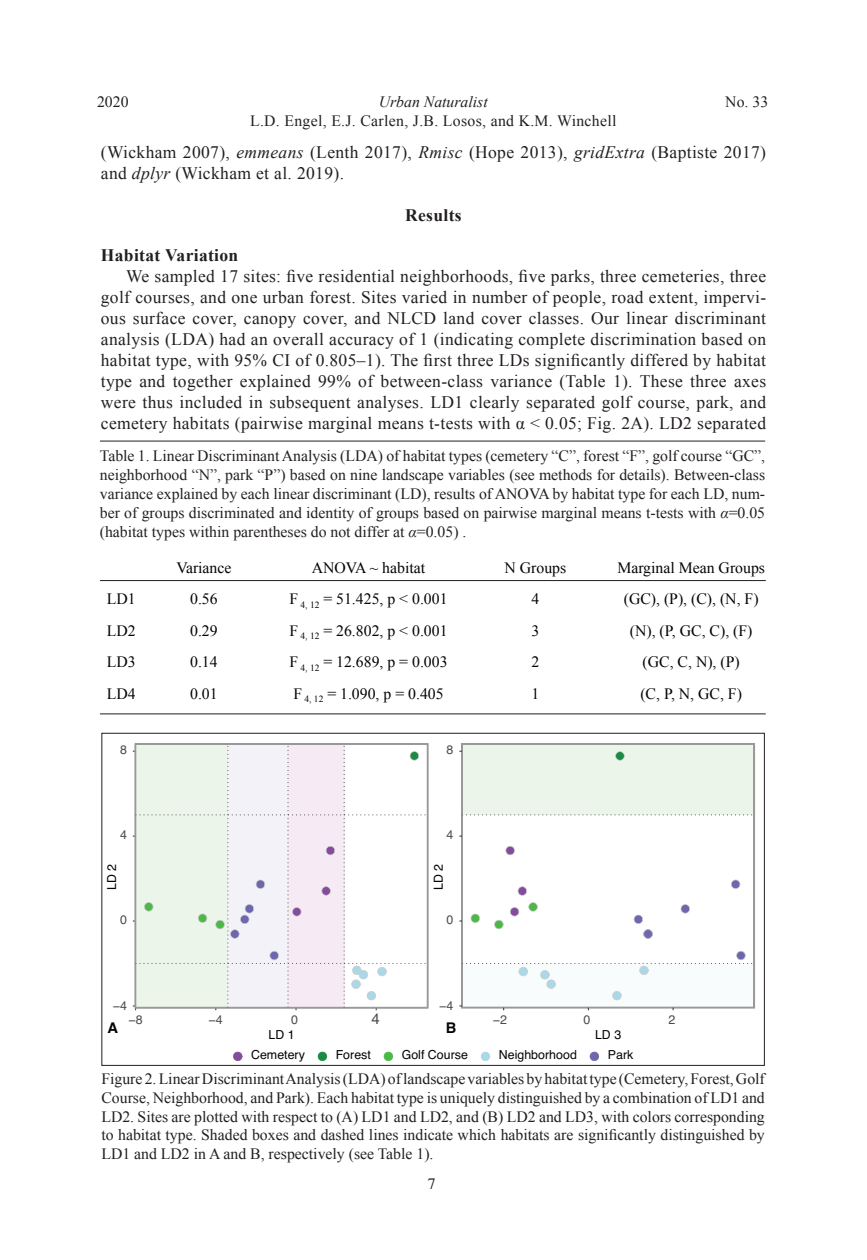
<style>
.page{position:relative;width:867px;height:1260px;background:#fff}
.page>*{position:absolute;margin:0;border:0;box-sizing:border-box;transform-origin:0 0}
.t1{font:17.5px/21px "Times New Roman";letter-spacing:.02em;color:#231f20}
.t2{font:700 17.5px "Times New Roman";letter-spacing:.02em;color:#231f20}
.t3{font:15.75px/18.9px "Times New Roman";color:#231f20;text-align:justify}
.t4{font:15.75px "Times New Roman";color:#040503}
.t5{font:15.75px "Times New Roman";letter-spacing:.02em;color:#231f20}
.t6{font:italic 15.75px "Times New Roman";color:#231f20}
.t7{font:15.75px "Times";color:#231f20}
.t8{font:14.88px "Helvetica";color:#4c4c4c}
.t9{font:700 14.7px "Helvetica";color:#040503}
.t10{font:12.42px "Helvetica";color:#040503}
.t11{font:12.42px "Helvetica";color:#4c4c4c}
.s1{font-style:italic}
</style>
<div class="page">
<hr style="left:100px;top:441px;width:665px;height:1px;background:#231f20">
<hr style="left:100px;top:580px;width:665px;height:1px;background:#231f20">
<hr style="left:100px;top:714px;width:665px;height:1px;background:#231f20">
<svg style="left:461px;top:743px;width:293px;height:266px"></svg>
<svg style="left:233px;top:1052px;width:9px;height:9px"></svg>
<svg style="left:317px;top:1052px;width:10px;height:9px"></svg>
<svg style="left:383px;top:1052px;width:10px;height:9px"></svg>
<svg style="left:480px;top:1052px;width:10px;height:9px"></svg>
<svg style="left:589px;top:1052px;width:10px;height:9px"></svg>
<svg style="left:509px;top:907px;width:10px;height:9px"></svg>
<svg style="left:517px;top:886px;width:10px;height:10px"></svg>
<svg style="left:633px;top:915px;width:19px;height:24px"></svg>
<svg style="left:470px;top:914px;width:10px;height:9px"></svg>
<svg style="left:680px;top:904px;width:9px;height:10px"></svg>
<svg style="left:528px;top:902px;width:9px;height:10px"></svg>
<svg style="left:494px;top:920px;width:9px;height:9px"></svg>
<svg style="left:505px;top:846px;width:9px;height:9px"></svg>
<svg style="left:615px;top:751px;width:9px;height:10px"></svg>
<svg style="left:730px;top:880px;width:10px;height:9px"></svg>
<svg style="left:134px;top:743px;width:294px;height:266px"></svg>
<svg style="left:135px;top:746px;width:290px;height:262px"></svg>
<svg style="left:459px;top:951px;width:292px;height:59px"></svg>
<svg style="left:462px;top:814px;width:289px;height:1px"></svg>
<p class="t6" style="left:378px;top:91px;width:110px">Urban Naturalist</p>
<p class="t5" style="left:250px;top:110px;width:368px">L.D. Engel, E.J. Carlen, J.B. Losos, and K.M. Winchell</p>
<p class="t3" style="left:97px;top:92px;width:33px">2020</p>
<p class="t3" style="left:725px;top:92px;width:44px">No. 33</p>
<p class="t1" style="left:101px;top:142px;width:666px">(Wickham 2007), <span class="s1">emmeans</span> (Lenth 2017), <span class="s1">Rmisc</span> (Hope 2013), <span class="s1">gridExtra</span> (Baptiste 2017) and <span class="s1">dplyr</span> (Wickham et al. 2019).</p>
<p class="t2" style="left:405px;top:203px;width:58px">Results</p>
<p class="t2" style="left:101px;top:243px;width:139px">Habitat Variation</p>
<p class="t1" style="left:101px;top:265px;width:666px;text-align:justify;text-indent:25px">We sampled 17 sites: five residential neighborhoods, five parks, three cemeteries, three golf courses, and one urban forest. Sites varied in number of people, road extent, impervi&shy;ous surface cover, canopy cover, and NLCD land cover classes. Our linear discriminant analysis (LDA) had an overall accuracy of 1 (indicating complete discrimination based on habitat type, with 95% CI of 0.805–1). The first three LDs significantly differed by habitat type and together explained 99% of between-class variance (Table 1). These three axes were thus included in subsequent analyses. LD1 clearly separated golf course, park, and cemetery habitats (pairwise marginal means t-tests with α &lt; 0.05; Fig. 2A). LD2 separated</p>
<p class="t3" style="left:100px;top:446px;width:666px">Table 1. Linear Discriminant Analysis (LDA) of habitat types (cemetery “C”, forest “F”, golf course “GC”, neighborhood “N”, park “P”) based on nine landscape variables (see methods for details). Between-class variance explained by each linear discriminant (LD), results of ANOVA by habitat type for each LD, num&shy;ber of groups discriminated and identity of groups based on pairwise marginal means t-tests with <span class="s1">α</span>=0.05 (habitat types within parentheses do not differ at <span class="s1">α</span>=0.05) .</p>
<p class="t4" style="left:176px;top:557px;width:57px">Variance</p>
<p class="t4" style="left:312px;top:557px;width:115px">ANOVA ~ habitat</p>
<p class="t4" style="left:504px;top:557px;width:63px">N Groups</p>
<p class="t4" style="left:617px;top:557px;width:149px">Marginal Mean Groups</p>
<p class="t4" style="left:107px;top:589px;width:30px">LD1</p>
<p class="t4" style="left:190px;top:589px;width:29px">0.56</p>
<p class="t4" style="left:289px;top:589px;width:160px">F <sub>4,</sub> <sub>12</sub> = 51.425, p &lt; 0.001</p>
<p class="t4" style="left:531px;top:589px;width:9px">4</p>
<p class="t4" style="left:623px;top:589px;width:136px">(GC), (P), (C), (N, F)</p>
<p class="t4" style="left:107px;top:620px;width:30px">LD2</p>
<p class="t4" style="left:190px;top:620px;width:29px">0.29</p>
<p class="t4" style="left:289px;top:620px;width:160px">F <sub>4,</sub> <sub>12</sub> = 26.802, p &lt; 0.001</p>
<p class="t4" style="left:531px;top:620px;width:9px">3</p>
<p class="t4" style="left:629px;top:620px;width:124px">(N), (P, GC, C), (F)</p>
<p class="t4" style="left:107px;top:652px;width:30px">LD3</p>
<p class="t4" style="left:190px;top:652px;width:29px">0.14</p>
<p class="t4" style="left:289px;top:652px;width:160px">F <sub>4,</sub> <sub>12</sub> = 12.689, p = 0.003</p>
<p class="t4" style="left:531px;top:652px;width:9px">2</p>
<p class="t4" style="left:642px;top:652px;width:99px">(GC, C, N), (P)</p>
<p class="t4" style="left:107px;top:683px;width:30px">LD4</p>
<p class="t4" style="left:190px;top:683px;width:29px">0.01</p>
<p class="t4" style="left:293px;top:683px;width:152px">F <sub>4,</sub> <sub>12</sub> = 1.090, p = 0.405</p>
<p class="t4" style="left:531px;top:683px;width:9px">1</p>
<p class="t4" style="left:640px;top:683px;width:103px">(C, P, N, GC, F)</p>
<p class="t11" style="left:120px;top:740px;width:8px">8</p>
<p class="t11" style="left:446px;top:740px;width:8px">8</p>
<p class="t11" style="left:120px;top:825px;width:8px">4</p>
<p class="t11" style="left:446px;top:825px;width:8px">4</p>
<p class="t10" style="left:102px;top:890px;width:28px;rotate:-90deg">LD 2</p>
<p class="t10" style="left:428px;top:890px;width:28px;rotate:-90deg">LD 2</p>
<p class="t11" style="left:120px;top:910px;width:8px">0</p>
<p class="t11" style="left:446px;top:910px;width:8px">0</p>
<p class="t11" style="left:113px;top:996px;width:16px">−4</p>
<p class="t11" style="left:439px;top:996px;width:16px">−4</p>
<p class="t11" style="left:128px;top:1010px;width:16px">−8</p>
<p class="t11" style="left:208px;top:1010px;width:16px">−4</p>
<p class="t11" style="left:291px;top:1010px;width:8px">0</p>
<p class="t8" style="left:371px;top:1008px;width:10px">4</p>
<p class="t10" style="left:268px;top:1025px;width:28px">LD 1</p>
<p class="t9" style="left:108px;top:1016px;width:12px">A</p>
<p class="t9" style="left:445px;top:1016px;width:12px">B</p>
<p class="t11" style="left:492px;top:1010px;width:16px">−2</p>
<p class="t11" style="left:583px;top:1010px;width:8px">0</p>
<p class="t11" style="left:668px;top:1010px;width:8px">2</p>
<p class="t10" style="left:594px;top:1025px;width:28px">LD 3</p>
<p class="t10" style="left:251px;top:1045px;width:55px">Cemetery</p>
<p class="t10" style="left:335px;top:1045px;width:37px">Forest</p>
<p class="t10" style="left:401px;top:1045px;width:68px">Golf Course</p>
<p class="t10" style="left:498px;top:1045px;width:80px">Neighborhood</p>
<p class="t10" style="left:607px;top:1045px;width:27px">Park</p>
<p class="t3" style="left:101px;top:1069px;width:664px">Figure 2. Linear Discriminant Analysis (LDA) of landscape variables by habitat type (Cemetery, Forest, Golf Course, Neighborhood, and Park). Each habitat type is uniquely distinguished by a combination of LD1 and LD2. Sites are plotted with respect to (A) LD1 and LD2, and (B) LD2 and LD3, with colors corresponding to habitat type. Shaded boxes and dashed lines indicate which habitats are significantly distinguished by LD1 and LD2 in A and B, respectively (see Table 1).</p>
<p class="t7" style="left:427px;top:1169px;width:9px">7</p>
</div>
